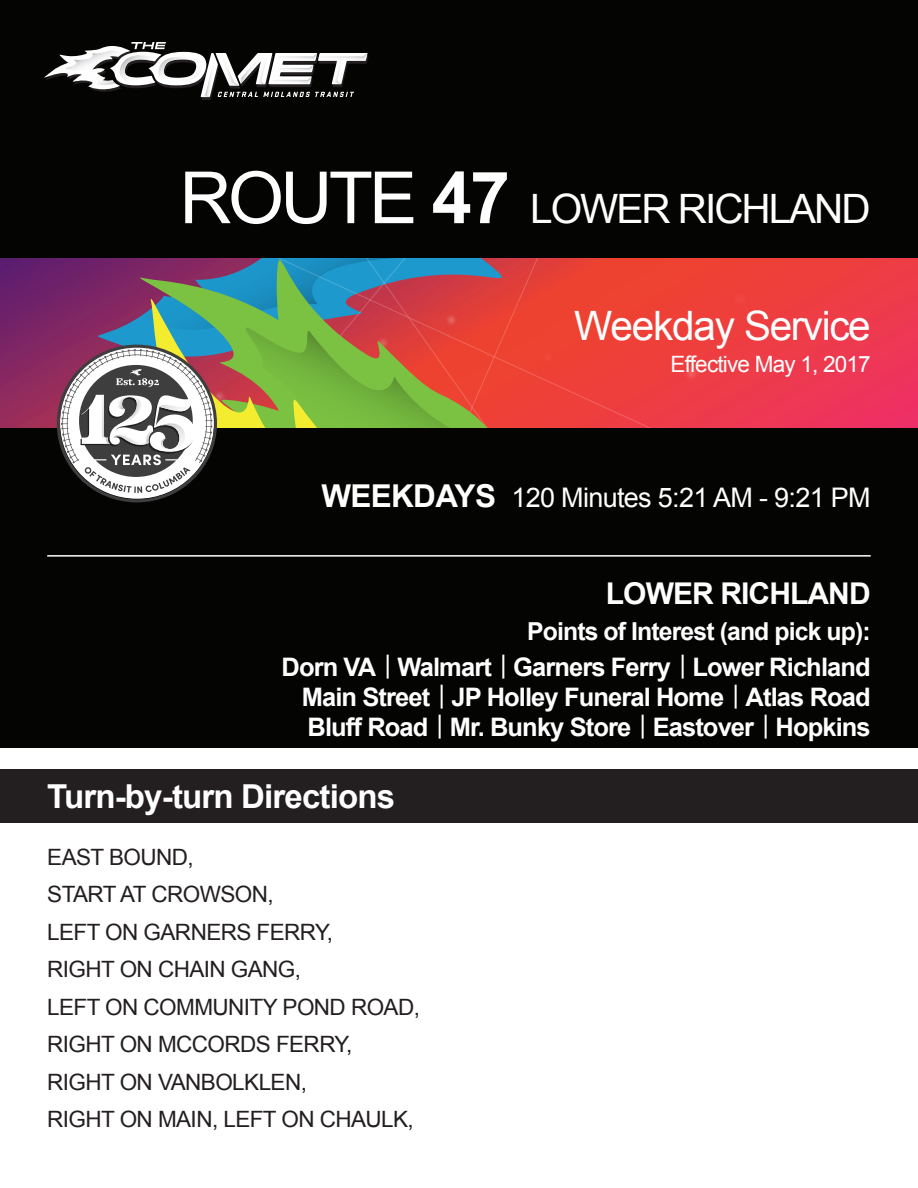
<style>
.page{position:relative;width:918px;height:1188px;background:#fff}
.page>*{position:absolute;margin:0;border:0;box-sizing:border-box;transform-origin:0 0}
.basic{font:40.5px "Arial";letter-spacing:-.05em;color:#fff}
.t1{font:700 33px "Arial";letter-spacing:-.025em;color:#fff}
.basic-2{font:700 30px "Arial";letter-spacing:-.03em;color:#fff}
.basic-3{font:27px "Arial";letter-spacing:-.025em;color:#fff}
.basic-4{font:700 25.5px/30px "Arial";letter-spacing:-.035em;color:#fff;text-align:justify}
.basic-5{font:700 24.75px "Arial";letter-spacing:-.035em;color:#fff}
.turnbyturn{font:22.5px "Arial";letter-spacing:-.025em;color:#231f20}
.basic-6{font:22.5px "Arial";letter-spacing:-.035em;color:#fff}
.s1{font-size:72px}
.s2{font-weight:700;font-size:72px}
.s3{font-weight:700;font-size:31.5px}
.s4{font-weight:400}
</style>
<div class="page">
<svg style="left:0;top:257px;width:918px;height:172px;background:#c13156"></svg>
<img style="left:747px;top:411px;width:62px;height:18px">
<img style="left:695px;top:354px;width:52px;height:75px">
<img style="left:695px;top:257px;width:101px;height:97px">
<svg style="left:644px;top:257px;width:51px;height:172px;background:#eb3f39"></svg>
<svg style="left:533px;top:257px;width:111px;height:71px;background:#e94031"></svg>
<svg style="left:125px;top:257px;width:408px;height:71px;background:#59658b"></svg>
<svg style="left:109px;top:281px;width:414px;height:47px;background:#8a7066"></svg>
<div style="left:0;top:0;width:918px;height:257px;background:#040503"></div>
<svg style="left:44px;top:42px;width:324px;height:58px"></svg>
<div style="left:0;top:429px;width:918px;height:318px;background:#040503"></div>
<hr style="left:47px;top:555px;width:824px;height:2px;background:#fff">
<div style="left:0;top:769px;width:918px;height:54px;background:#231f20"></div>
<svg style="left:57px;top:328px;width:616px;height:174px"></svg>
<h1 class="basic" style="left:180px;top:182px;width:693px"><span class="s1">ROUTE</span> <span class="s2">47</span> LOWER RICHLAND</h1>
<p class="basic" style="left:574px;top:300px;width:298px">Weekday Service</p>
<p class="basic-6" style="left:671px;top:349px;width:202px">Effective May 1, 2017</p>
<p class="basic-3" style="left:321px;top:480px;width:551px"><span class="s3">WEEKDAYS</span> 120 Minutes 5:21 AM - 9:21 PM</p>
<p class="basic-2" style="left:606px;top:573px;width:266px">LOWER RICHLAND</p>
<p class="basic-5" style="left:527px;top:614px;width:345px">Points of Interest (and pick up):</p>
<p class="basic-4" style="left:302px;top:653px;width:571px;text-indent:-20px">Dorn VA <span class="s4">|</span> Walmart <span class="s4">|</span> Garners Ferry <span class="s4">|</span> Lower Richland Main Street <span class="s4">|</span> JP Holley Funeral Home <span class="s4">|</span> Atlas Road Bluff Road <span class="s4">|</span> Mr. Bunky Store <span class="s4">|</span> Eastover <span class="s4">|</span> Hopkins</p>
<h2 class="t1" style="left:47px;top:774px;width:349px">Turn-by-turn Directions</h2>
<p class="turnbyturn" style="left:47px;top:842px;width:148px">EAST BOUND,</p>
<p class="turnbyturn" style="left:47px;top:880px;width:228px">START AT CROWSON,</p>
<p class="turnbyturn" style="left:47px;top:917px;width:287px">LEFT ON GARNERS FERRY,</p>
<p class="turnbyturn" style="left:47px;top:955px;width:255px">RIGHT ON CHAIN GANG,</p>
<p class="turnbyturn" style="left:47px;top:992px;width:374px">LEFT ON COMMUNITY POND ROAD,</p>
<p class="turnbyturn" style="left:47px;top:1030px;width:307px">RIGHT ON MCCORDS FERRY,</p>
<p class="turnbyturn" style="left:47px;top:1067px;width:261px">RIGHT ON VANBOLKLEN,</p>
<p class="turnbyturn" style="left:47px;top:1105px;width:368px">RIGHT ON MAIN, LEFT ON CHAULK,</p>
</div>
